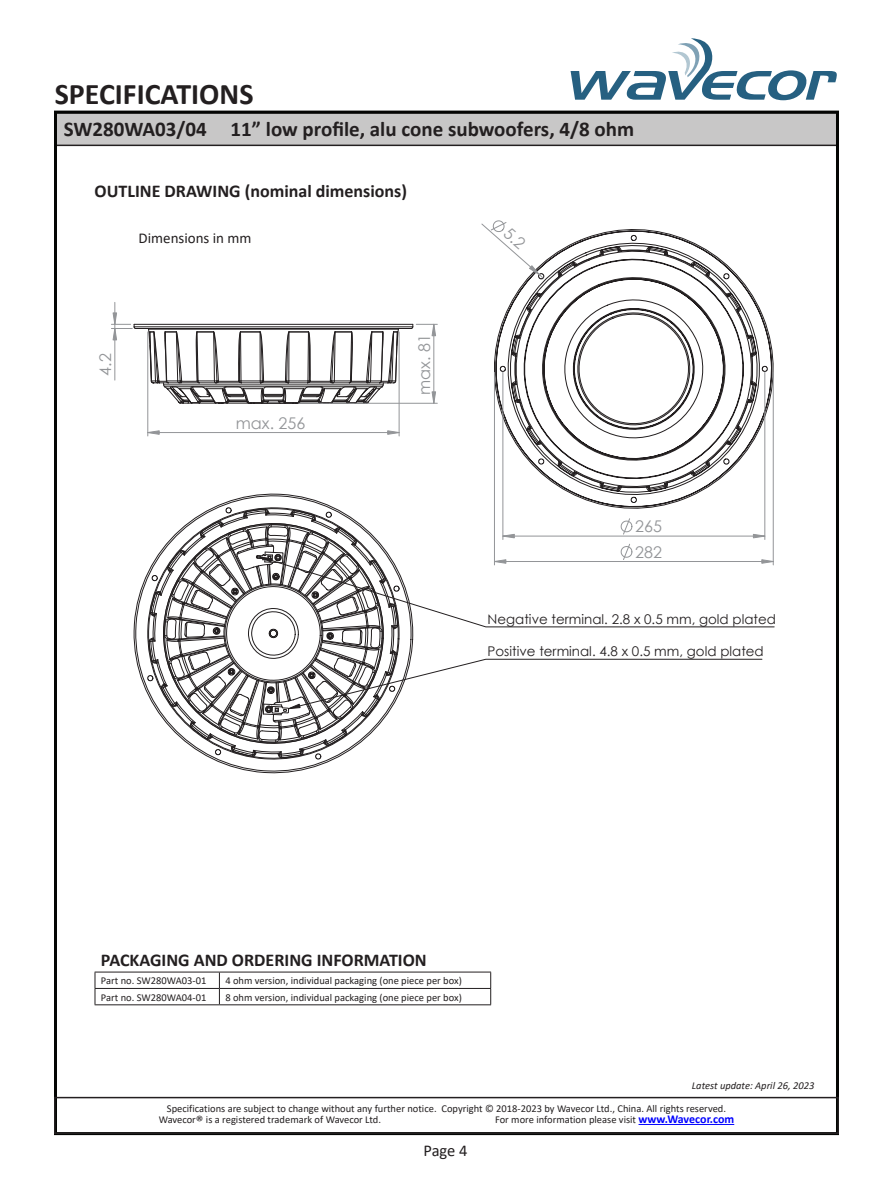
<style>
.page{position:relative;width:893px;height:1188px;background:#fff}
.page>*{position:absolute;margin:0;border:0;box-sizing:border-box;transform-origin:0 0}
.t1{font:700 30px "Calibri";color:#231f20}
.t2{font:700 21px "Calibri";color:#231f20}
.t3{font:700 18px "Calibri";color:#231f20}
.t4{font:16.5px "Calibri";color:#231f20}
.t5{font:16.05px/25.3px "Century Gothic";color:#939598}
.t6{font:15px "Calibri";color:#231f20}
.t7{font:13.35px "Century Gothic";color:#231f20}
.t8{font:10.5px/11.2px "Calibri";color:#231f20}
.t9{font:italic 10.5px "Calibri";color:#231f20}
.s1{font-size:15px}
.s2{font-weight:700;font-size:12px;color:#00f}
</style>
<div class="page">
<div style="left:55px;top:113px;width:783px;height:32px;background:#c8c7c7"></div>
<div style="left:54px;top:112px;width:785px;height:34px;border:2px solid #231f20"></div>
<hr style="left:638px;top:1124px;width:96px;height:1px;background:#00f">
<div style="left:54px;top:1097px;width:785px;height:37px;border:2px solid #231f20"></div>
<svg style="left:571px;top:38px;width:266px;height:62px"></svg>
<hr style="left:95px;top:988px;width:124px;height:1px;background:#231f20">
<svg style="left:95px;top:973px;width:1px;height:31px"></svg>
<hr style="left:219px;top:988px;width:272px;height:1px;background:#231f20">
<svg style="left:219px;top:973px;width:1px;height:31px"></svg>
<svg style="left:490px;top:973px;width:1px;height:31px"></svg>
<hr style="left:95px;top:1004px;width:124px;height:1px;background:#231f20">
<hr style="left:219px;top:1004px;width:272px;height:1px;background:#231f20">
<hr style="left:95px;top:972px;width:124px;height:1px;background:#231f20">
<hr style="left:219px;top:972px;width:272px;height:1px;background:#231f20">
<hr style="left:134px;top:326px;width:279px;height:1px;background:#231f20">
<hr style="left:134px;top:324px;width:279px;height:1px;background:#231f20">
<hr style="left:136px;top:328px;width:275px;height:1px;background:#231f20">
<svg style="left:133px;top:574px;width:193px;height:200px"></svg>
<hr style="left:115px;top:329px;width:1px;height:51px;background:#939598">
<svg style="left:111px;top:302px;width:26px;height:39px"></svg>
<svg style="left:147px;top:220px;width:628px;height:543px"></svg>
<h1 class="t1" style="left:55px;top:73px;width:200px">SPECIFICATIONS</h1>
<p class="t2" style="left:64px;top:114px;width:572px">SW280WA03/04 11” low profile, alu cone subwoofers, 4/8 ohm</p>
<p class="t3" style="left:95px;top:178px;width:314px">OUTLINE DRAWING (nominal dimensions)</p>
<p class="t6" style="left:139px;top:227px;width:114px">Dimensions in mm</p>
<p class="t5" style="left:92px;top:376px;width:24px;rotate:-90deg">4.2</p>
<p class="t5" style="left:236px;top:410px;width:71px">max. 256</p>
<p class="t5" style="left:411px;top:395px;width:62px;rotate:-90deg">max. 81</p>
<p class="t5" style="left:635px;top:514px;width:28px">265<br>282</p>
<p class="t7" style="left:488px;top:610px;width:290px">Negative terminal. 2.8 x 0.5 mm, gold plated</p>
<p class="t7" style="left:488px;top:642px;width:278px">Positive terminal. 4.8 x 0.5 mm, gold plated</p>
<p class="t3" style="left:101px;top:947px;width:327px">PACKAGING AND ORDERING INFORMATION</p>
<p class="t8" style="left:101px;top:975px;width:107px">Part no. SW280WA03-01</p>
<p class="t8" style="left:225px;top:975px;width:238px">4 ohm version, individual packaging (one piece per box)</p>
<p class="t8" style="left:101px;top:991px;width:107px">Part no. SW280WA04-01</p>
<p class="t8" style="left:225px;top:991px;width:238px">8 ohm version, individual packaging (one piece per box)</p>
<p class="t9" style="left:692px;top:1078px;width:124px">Latest update: April 26, 2023</p>
<p class="t8" style="left:159px;top:1102px;width:569px;text-indent:8px">Specifications are subject to change without any further notice. Copyright © 2018-2023 by Wavecor Ltd., China. All rights reserved.<br>Wavecor<span class="s1">®</span> is a registered trademark of Wavecor Ltd.</p>
<p class="t8" style="left:495px;top:1114px;width:241px">For more information please visit <span class="s2">www.Wavecor.com</span></p>
<h3 class="t4" style="left:423px;top:1139px;width:46px">Page 4</h3>
</div>
